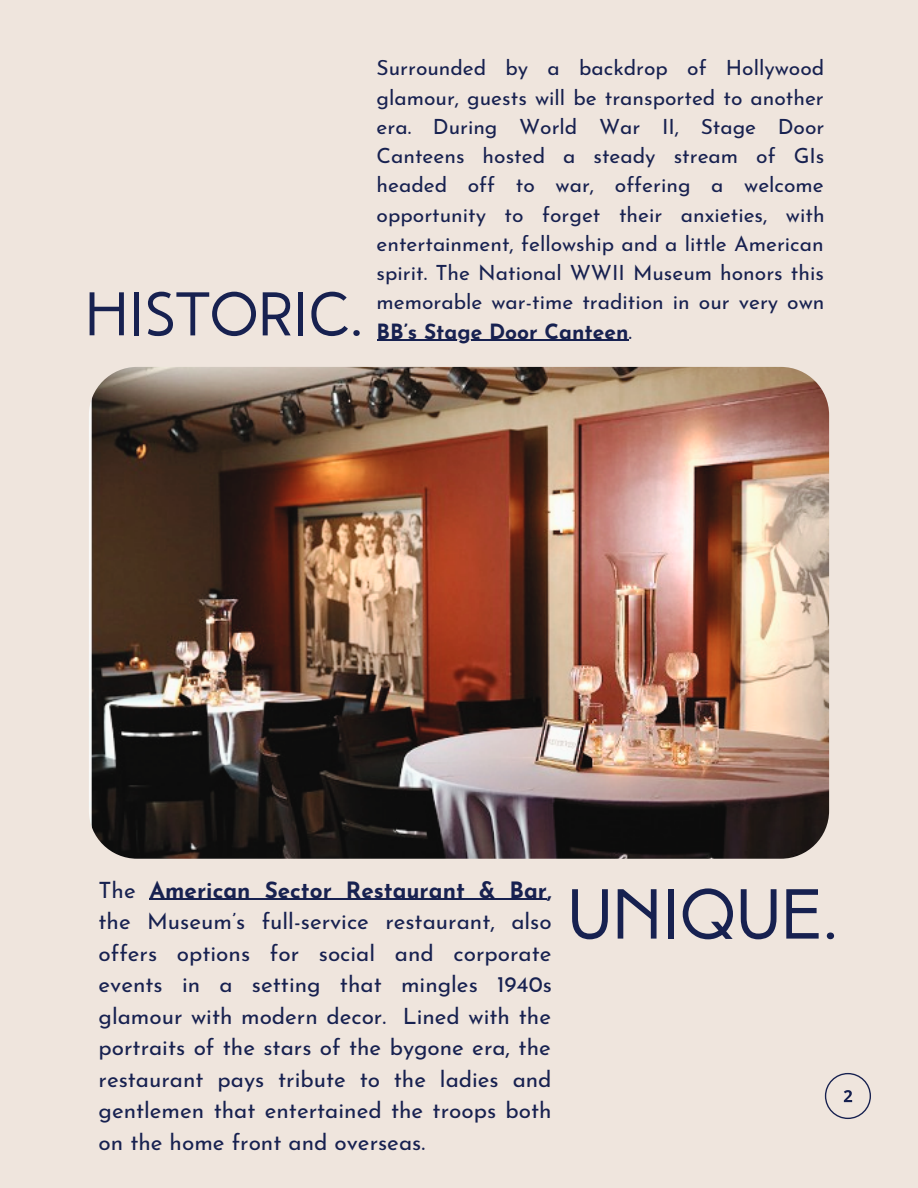
<style>
.page{position:relative;width:918px;height:1188px;background:#efe5dd}
.page>*{position:absolute;margin:0;border:0;box-sizing:border-box;transform-origin:0 0}
.t1{font:70.5px "High Tide Sans";color:#172150}
.t2{font:61.5px "High Tide Sans";color:#172150}
.t3{font:22.5px/31.5px "Josefin Sans";color:#172150;text-align:justify}
.t4{font:21px/29.2px "Josefin Sans";color:#172150;text-align:justify}
.s1{font-weight:700}
</style>
<div class="page">
<svg style="left:825px;top:1073px;width:46px;height:46px"></svg>
<img style="left:89px;top:367px;width:740px;height:492px;border-radius:48px">
<hr style="left:150px;top:899px;width:397px;height:1px;background:#172150">
<hr style="left:377px;top:340px;width:252px;height:1px;background:#172150">
<p class="t2" style="left:85px;top:289px;width:280px">HISTORIC.</p>
<p class="t4" style="left:377px;top:56px;width:450px">Surrounded by a backdrop of Hollywood glamour, guests will be transported to another era. During World War II, Stage Door Canteens hosted a steady stream of GIs headed off to war, offering a welcome opportunity to forget their anxieties, with entertainment, fellowship and a little American spirit. The National WWII Museum honors this memorable war-time tradition in our very own <span class="s1">BB’s Stage Door Canteen</span>.</p>
<p class="t3" style="left:99px;top:876px;width:455px">The <span class="s1">American Sector Restaurant &amp; Bar, </span>the Museum’s full-service restaurant, also offers options for social and corporate events in a setting that mingles 1940s glamour with modern decor. Lined with the portraits of the stars of the bygone era, the restaurant pays tribute to the ladies and gentlemen that entertained the troops both on the home front and overseas.</p>
<p class="t1" style="left:567px;top:886px;width:273px">UNIQUE.</p>
</div>
